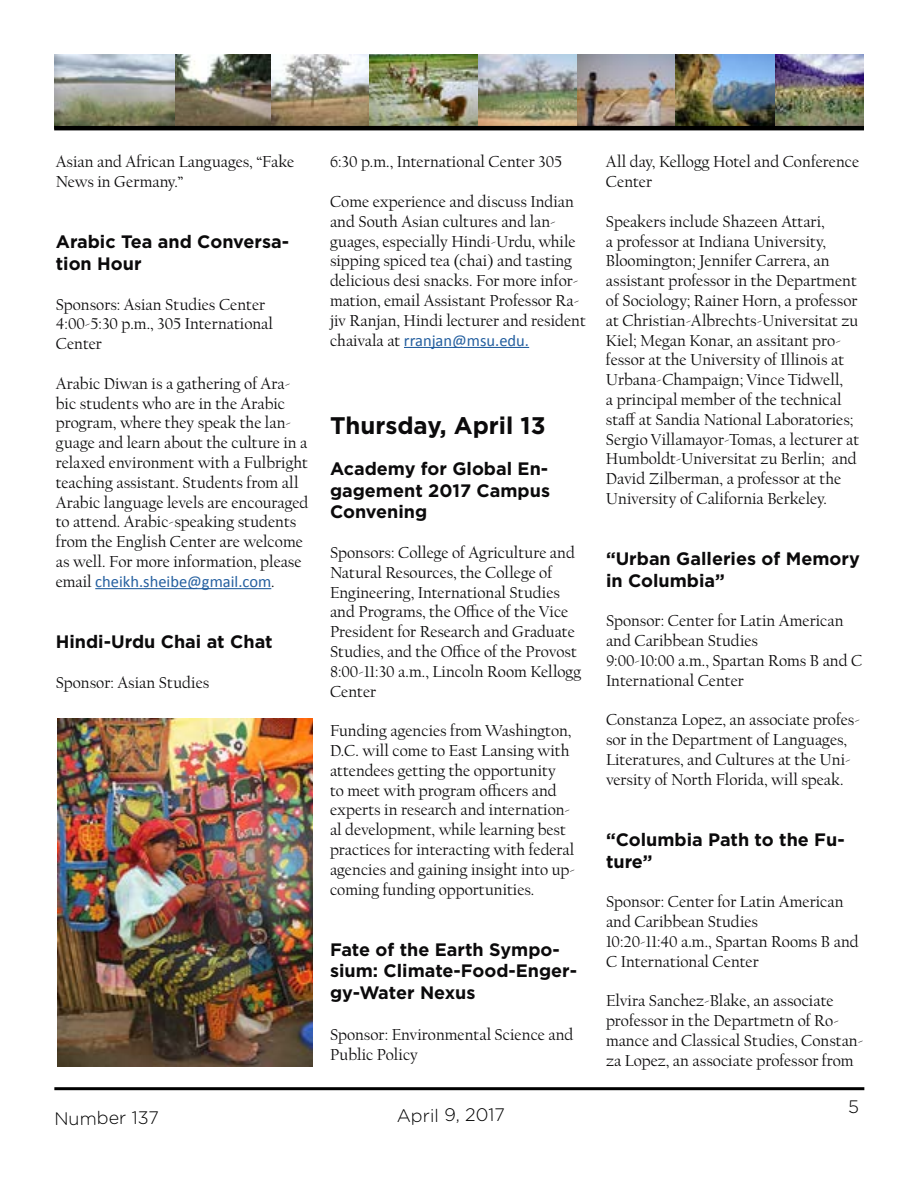
<style>
.page{position:relative;width:918px;height:1188px;background:#fff}
.page>*{position:absolute;margin:0;border:0;box-sizing:border-box;transform-origin:0 0}
.t1{font:700 24px "Gotham";color:#0b0a0b}
.t2{font:700 18px/21.6px "Gotham";color:#0b0a0b}
.t3{font:300 18px "Gotham";letter-spacing:-.01em;color:#000}
.t4{font:16.5px/19.8px "Californian FB";color:#0b0a0b}
.t5{font:16.5px "Calibri";color:#245f9f}
.s1{font-family:"Californian FB";color:#0b0a0b}
</style>
<div class="page">
<hr style="left:95px;top:588px;width:176px;height:1px;background:#245f9f">
<hr style="left:404px;top:347px;width:125px;height:1px;background:#245f9f">
<img style="left:57px;top:719px;width:255px;height:348px">
<img style="left:174px;top:54px;width:690px;height:72px">
<img style="left:54px;top:54px;width:120px;height:72px">
<hr style="left:54px;top:126px;width:810px;height:4px;background:#000">
<hr style="left:54px;top:1087px;width:810px;height:3px;background:#000">
<p class="t4" style="left:56px;top:153px;width:240px">Asian and African Languages, “Fake<br>News in Germany.”</p>
<p class="t2" style="left:56px;top:231px;width:235px">Arabic Tea and Conversa&shy;tion Hour</p>
<p class="t4" style="left:56px;top:295px;width:219px">Sponsors: Asian Studies Center<br>4:00-5:30 p.m., 305 International<br>Center</p>
<p class="t4" style="left:56px;top:374px;width:254px">Arabic Diwan is a gathering of Ara&shy;bic students who are in the Arabic program, where they speak the lan&shy;guage and learn about the culture in a relaxed environment with a Fulbright teaching assistant. Students from all Arabic language levels are encouraged to attend. Arabic-speaking students from the English Center are welcome as well. For more information, please</p>
<p class="t5" style="left:56px;top:571px;width:221px"><span class="s1">email</span> cheikh.sheibe@gmail.com<span class="s1">.</span></p>
<p class="t2" style="left:56px;top:631px;width:218px">Hindi-Urdu Chai at Chat</p>
<p class="t4" style="left:56px;top:673px;width:155px">Sponsor: Asian Studies</p>
<p class="t4" style="left:330px;top:153px;width:234px">6:30 p.m., International Center 305</p>
<p class="t4" style="left:330px;top:192px;width:257px">Come experience and discuss Indian and South Asian cultures and lan&shy;guages, especially Hindi-Urdu, while sipping spiced tea (chai) and tasting delicious desi snacks. For more infor&shy;mation, email Assistant Professor Ra&shy;jiv Ranjan, Hindi lecturer and resident</p>
<p class="t5" style="left:330px;top:330px;width:201px"><span class="s1">chaivala at</span> rranjan@msu.edu.</p>
<h1 class="t1" style="left:330px;top:409px;width:217px">Thursday, April 13</h1>
<p class="t2" style="left:330px;top:458px;width:222px;text-align:justify">Academy for Global En&shy;gagement 2017 Campus Convening</p>
<p class="t4" style="left:330px;top:543px;width:253px">Sponsors: College of Agriculture and Natural Resources, the College of Engineering, International Studies and Programs, the Office of the Vice President for Research and Graduate Studies, and the Office of the Provost 8:00-11:30 a.m., Lincoln Room Kellogg Center</p>
<p class="t4" style="left:330px;top:721px;width:247px">Funding agencies from Washington, D.C. will come to East Lansing with attendees getting the opportunity<br>to meet with program officers and experts in research and internation&shy;al development, while learning best practices for interacting with federal agencies and gaining insight into up&shy;coming funding opportunities.</p>
<p class="t2" style="left:330px;top:939px;width:249px">Fate of the Earth Sympo&shy;sium: Climate-Food-Enger&shy;gy-Water Nexus</p>
<p class="t4" style="left:330px;top:1026px;width:245px">Sponsor: Environmental Science and<br>Public Policy</p>
<p class="t3" style="left:54px;top:1107px;width:106px">Number 137</p>
<p class="t3" style="left:397px;top:1104px;width:110px">April 9, 2017</p>
<p class="t4" style="left:606px;top:153px;width:255px">All day, Kellogg Hotel and Conference<br>Center</p>
<p class="t4" style="left:606px;top:212px;width:255px">Speakers include Shazeen Attari,<br>a professor at Indiana University, Bloomington; Jennifer Carrera, an assistant professor in the Department of Sociology; Rainer Horn, a professor at Christian-Albrechts-Universitat zu Kiel; Megan Konar, an assitant pro&shy;fessor at the University of Illinois at Urbana-Champaign; Vince Tidwell,<br>a principal member of the technical staff at Sandia National Laboratories; Sergio Villamayor-Tomas, a lecturer at Humboldt-Universitat zu Berlin; and David Zilberman, a professor at the University of California Berkeley.</p>
<p class="t2" style="left:606px;top:548px;width:255px">“Urban Galleries of Memory in Columbia”</p>
<p class="t4" style="left:606px;top:612px;width:258px">Sponsor: Center for Latin American and Caribbean Studies<br>9:00-10:00 a.m., Spartan Roms B and C<br>International Center</p>
<p class="t4" style="left:606px;top:711px;width:256px">Constanza Lopez, an associate profes&shy;sor in the Department of Languages, Literatures, and Cultures at the Uni&shy;versity of North Florida, will speak.</p>
<p class="t2" style="left:606px;top:829px;width:240px">“Columbia Path to the Fu&shy;ture”</p>
<p class="t4" style="left:606px;top:892px;width:254px">Sponsor: Center for Latin American and Caribbean Studies<br>10:20-11:40 a.m., Spartan Rooms B and<br>C International Center</p>
<p class="t4" style="left:606px;top:991px;width:259px">Elvira Sanchez-Blake, an associate professor in the Departmetn of Ro&shy;mance and Classical Studies, Constan&shy;za Lopez, an associate professor from</p>
<p class="t3" style="left:848px;top:1095px;width:12px">5</p>
</div>
